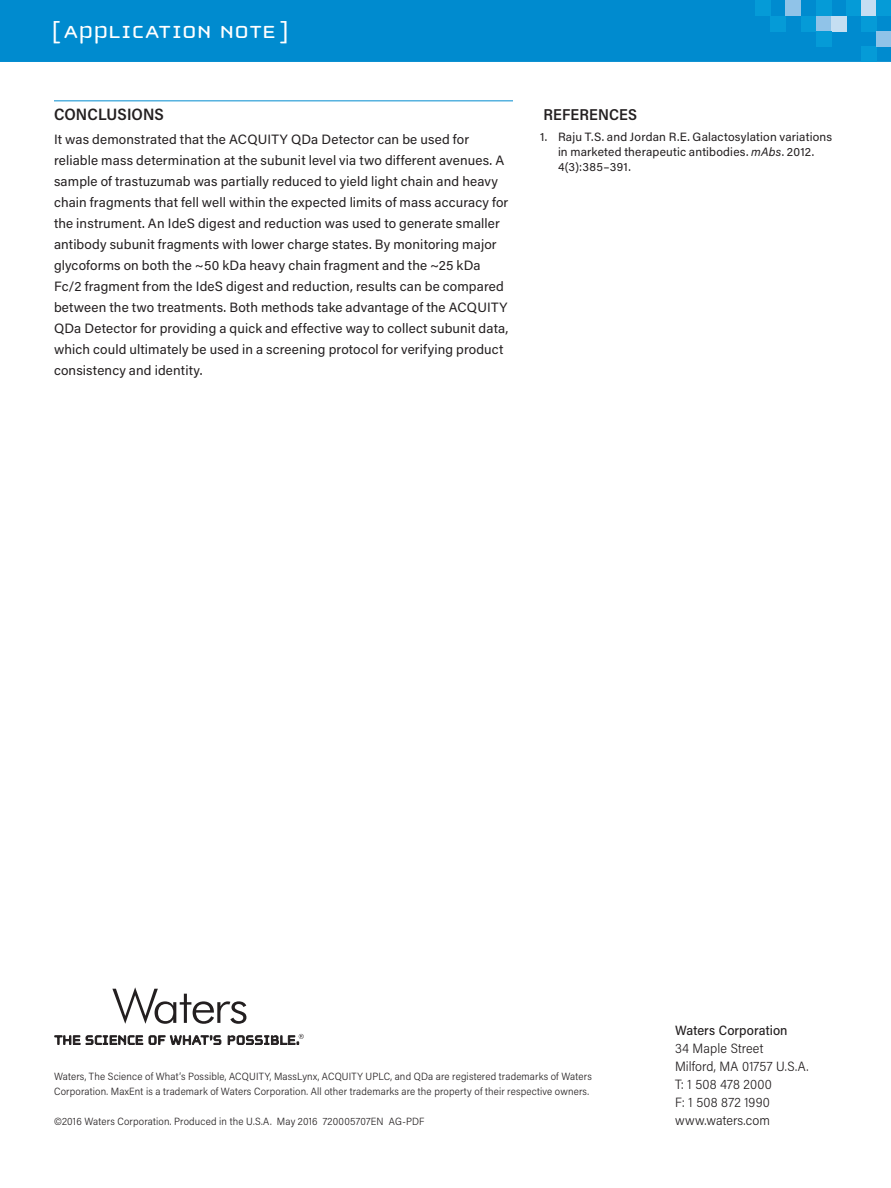
<style>
.page{position:relative;width:891px;height:1188px;background:#fff}
.page>*{position:absolute;margin:0;border:0;box-sizing:border-box;transform-origin:0 0}
.t1{font:25.5px "Cholla Unicase";letter-spacing:.01em;color:#fff;scale:1.1 1}
.t2{font:600 16.5px "Acumin Pro Semi Cond";letter-spacing:.005em;color:#231f20}
.t3{font:600 15.75px "Acumin Pro Semi Cond";letter-spacing:.01em;color:#231f20}
.t4{font:13.5px/21px "Acumin Pro";letter-spacing:.01em;color:#231f20}
.t5{font:300 13.5px/18px "Acumin Pro Semi Cond";letter-spacing:.01em;color:#231f20}
.t6{font:500 13.5px "Acumin Pro Semi Cond";letter-spacing:.005em;color:#231f20}
.t7{font:12px/15px "Acumin Pro";letter-spacing:.015em;color:#231f20}
.t8{font:300 10.5px/15px "Acumin Pro Semi Cond";letter-spacing:.015em;color:#231f20}
.s1{font-style:italic}
</style>
<div class="page">
<div style="left:0;top:0;width:891px;height:62px;background:#008bcf"></div>
<svg style="left:55px;top:1035px;width:88px;height:10px"></svg>
<svg style="left:149px;top:1035px;width:72px;height:10px"></svg>
<svg style="left:228px;top:1034px;width:76px;height:11px"></svg>
<svg style="left:112px;top:987px;width:134px;height:37px"></svg>
<div style="left:755px;top:0;width:15px;height:16px;background:#059bd7"></div>
<div style="left:861px;top:47px;width:15px;height:15px;background:#059bd7"></div>
<div style="left:770px;top:16px;width:16px;height:15px;background:#059bd7"></div>
<div style="left:786px;top:0;width:15px;height:16px;background:#90c3e8"></div>
<div style="left:801px;top:16px;width:15px;height:15px;background:#059bd7"></div>
<div style="left:816px;top:16px;width:16px;height:15px;background:#90c3e8"></div>
<div style="left:832px;top:16px;width:15px;height:15px;background:#c5def2"></div>
<div style="left:816px;top:0;width:16px;height:16px;background:#059bd7"></div>
<div style="left:816px;top:31px;width:16px;height:16px;background:#059bd7"></div>
<div style="left:861px;top:0;width:15px;height:16px;background:#c5def2"></div>
<div style="left:847px;top:0;width:14px;height:16px;background:#059bd7"></div>
<div style="left:876px;top:0;width:15px;height:16px;background:#059bd7"></div>
<div style="left:861px;top:16px;width:15px;height:15px;background:#059bd7"></div>
<div style="left:876px;top:31px;width:15px;height:16px;background:#90c3e8"></div>
<hr style="left:54px;top:100px;width:459px;height:1px;background:#008bcf">
<h1 class="t1" style="left:52px;top:19px;width:217px">[ APPLICATION NOTE ]</h1>
<p class="t2" style="left:54px;top:103px;width:111px">CONCLUSIONS</p>
<p class="t4" style="left:54px;top:128px;width:456px">It was demonstrated that the ACQUITY QDa Detector can be used for reliable mass determination at the subunit level via two different avenues. A sample of trastuzumab was partially reduced to yield light chain and heavy chain fragments that fell well within the expected limits of mass accuracy for the instrument. An IdeS digest and reduction was used to generate smaller antibody subunit fragments with lower charge states. By monitoring major glycoforms on both the ~50 kDa heavy chain fragment and the ~25 kDa Fc/2 fragment from the IdeS digest and reduction, results can be compared between the two treatments. Both methods take advantage of the ACQUITY QDa Detector for providing a quick and effective way to collect subunit data, which could ultimately be used in a screening protocol for verifying product consistency and identity.</p>
<p class="t3" style="left:543px;top:103px;width:95px">REFERENCES</p>
<p class="t7" style="left:558px;top:129px;width:276px;text-indent:-18px">1. Raju T.S. and Jordan R.E. Galactosylation variations in marketed therapeutic antibodies. <span class="s1">mAbs</span>. 2012.<br>4(3):385–391.</p>
<p class="t8" style="left:54px;top:1068px;width:539px">Waters, The Science of What’s Possible, ACQUITY, MassLynx, ACQUITY UPLC, and QDa are registered trademarks of Waters<br>Corporation. MaxEnt is a trademark of Waters Corporation. All other trademarks are the property of their respective owners.</p>
<p class="t8" style="left:54px;top:1113px;width:372px">©2016 Waters Corporation. Produced in the U.S.A. May 2016 720005707EN AG-PDF</p>
<p class="t6" style="left:675px;top:1021px;width:114px">Waters Corporation</p>
<p class="t5" style="left:675px;top:1039px;width:135px">34 Maple Street<br>Milford, MA 01757 U.S.A.<br>T: 1 508 478 2000<br>F: 1 508 872 1990 www.waters.com</p>
</div>
